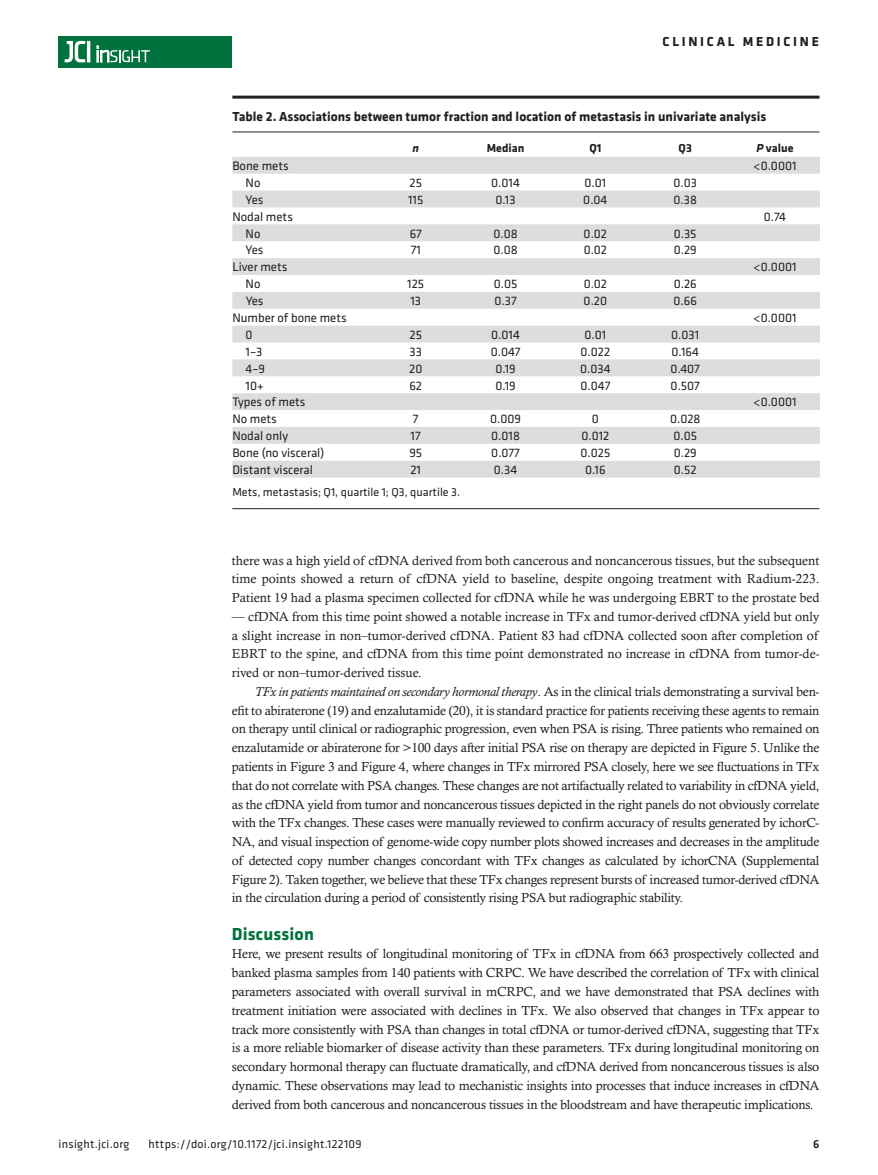
<style>
.page{position:relative;width:878px;height:1175px;background:#fff}
.page>*{position:absolute;margin:0;border:0;box-sizing:border-box;transform-origin:0 0}
.t1{font:700 18px "Klavika";letter-spacing:.01em;color:#00723e}
.t2{font:700 13.5px "Klavika Basic";color:#231f20}
.t3{font:700 13.5px "Klavika Basic";letter-spacing:.2em;color:#231f20}
.t4{font:13.2px/18.8px "Calisto MT Std";letter-spacing:-.015em;color:#231f20;text-align:justify}
.t5{font:12.75px "Klavika";color:#231f20}
.t6{font:12px "Klavika Basic";letter-spacing:.025em;color:#231f20}
.t7{font:12px "Klavika Basic";color:#231f20}
.t8{font:700 12px "Klavika";color:#231f20}
.t9{font:500 12px "Klavika Basic";color:#231f20}
.t10{font:italic 700 12px "Klavika";color:#231f20}
.s1{font-style:italic}
</style>
<div class="page">
<div style="left:59px;top:36px;width:173px;height:31px;background:#00723e"></div>
<hr style="left:87px;top:41px;width:3px;height:21px;background:#fff">
<svg style="left:64px;top:41px;width:21px;height:22px"></svg>
<svg style="left:97px;top:46px;width:53px;height:16px"></svg>
<hr style="left:232px;top:96px;width:587px;height:3px;background:#231f20">
<hr style="left:232px;top:132px;width:587px;height:1px;background:#231f20">
<hr style="left:232px;top:508px;width:587px;height:1px;background:#231f20">
<svg style="left:232px;top:157px;width:587px;height:320px;fill:#dfe0e2"></svg>
<p class="t3" style="left:662px;top:32px;width:158px">CLINICAL MEDICINE</p>
<p class="t2" style="left:232px;top:107px;width:535px">Table 2. Associations between tumor fraction and location of metastasis in univariate analysis</p>
<p class="t10" style="left:412px;top:139px;width:8px">n</p>
<p class="t8" style="left:487px;top:139px;width:39px">Median</p>
<p class="t8" style="left:589px;top:139px;width:14px">Q1</p>
<p class="t8" style="left:678px;top:139px;width:15px">Q3</p>
<p class="t8" style="left:756px;top:139px;width:39px"><span class="s1">P</span> value</p>
<p class="t5" style="left:232px;top:157px;width:58px">Bone mets</p>
<p class="t5" style="left:753px;top:157px;width:44px">&lt;0.0001</p>
<p class="t5" style="left:246px;top:174px;width:16px">No</p>
<p class="t5" style="left:409px;top:174px;width:14px">25</p>
<p class="t5" style="left:491px;top:174px;width:30px">0.014</p>
<p class="t5" style="left:584px;top:174px;width:23px">0.01</p>
<p class="t5" style="left:673px;top:174px;width:25px">0.03</p>
<p class="t5" style="left:246px;top:191px;width:19px">Yes</p>
<p class="t5" style="left:408px;top:191px;width:17px">115</p>
<p class="t5" style="left:495px;top:191px;width:22px">0.13</p>
<p class="t5" style="left:583px;top:191px;width:26px">0.04</p>
<p class="t5" style="left:673px;top:191px;width:25px">0.38</p>
<p class="t5" style="left:232px;top:208px;width:62px">Nodal mets</p>
<p class="t5" style="left:763px;top:208px;width:24px">0.74</p>
<p class="t5" style="left:245px;top:225px;width:16px">No</p>
<p class="t5" style="left:409px;top:225px;width:14px">67</p>
<p class="t5" style="left:493px;top:225px;width:26px">0.08</p>
<p class="t5" style="left:583px;top:225px;width:25px">0.02</p>
<p class="t5" style="left:673px;top:225px;width:24px">0.35</p>
<p class="t5" style="left:246px;top:242px;width:19px">Yes</p>
<p class="t5" style="left:410px;top:242px;width:12px">71</p>
<p class="t5" style="left:493px;top:242px;width:26px">0.08</p>
<p class="t5" style="left:583px;top:242px;width:25px">0.02</p>
<p class="t5" style="left:673px;top:242px;width:25px">0.29</p>
<p class="t5" style="left:232px;top:259px;width:56px">Liver mets</p>
<p class="t5" style="left:753px;top:259px;width:44px">&lt;0.0001</p>
<p class="t5" style="left:246px;top:276px;width:16px">No</p>
<p class="t5" style="left:407px;top:276px;width:18px">125</p>
<p class="t5" style="left:494px;top:276px;width:25px">0.05</p>
<p class="t5" style="left:583px;top:276px;width:25px">0.02</p>
<p class="t5" style="left:673px;top:276px;width:25px">0.26</p>
<p class="t5" style="left:246px;top:292px;width:19px">Yes</p>
<p class="t5" style="left:410px;top:292px;width:12px">13</p>
<p class="t5" style="left:494px;top:292px;width:24px">0.37</p>
<p class="t5" style="left:583px;top:292px;width:25px">0.20</p>
<p class="t5" style="left:673px;top:292px;width:25px">0.66</p>
<p class="t5" style="left:232px;top:309px;width:116px">Number of bone mets</p>
<p class="t5" style="left:753px;top:309px;width:44px">&lt;0.0001</p>
<p class="t5" style="left:246px;top:326px;width:9px">0</p>
<p class="t5" style="left:409px;top:326px;width:14px">25</p>
<p class="t5" style="left:491px;top:326px;width:30px">0.014</p>
<p class="t5" style="left:584px;top:326px;width:23px">0.01</p>
<p class="t5" style="left:671px;top:326px;width:29px">0.031</p>
<p class="t5" style="left:246px;top:343px;width:18px">1–3</p>
<p class="t5" style="left:409px;top:343px;width:14px">33</p>
<p class="t5" style="left:490px;top:343px;width:31px">0.047</p>
<p class="t5" style="left:580px;top:343px;width:31px">0.022</p>
<p class="t5" style="left:671px;top:343px;width:29px">0.164</p>
<p class="t5" style="left:246px;top:360px;width:21px">4–9</p>
<p class="t5" style="left:409px;top:360px;width:15px">20</p>
<p class="t5" style="left:495px;top:360px;width:22px">0.19</p>
<p class="t5" style="left:580px;top:360px;width:32px">0.034</p>
<p class="t5" style="left:670px;top:360px;width:31px">0.407</p>
<p class="t5" style="left:246px;top:377px;width:20px">10+</p>
<p class="t5" style="left:409px;top:377px;width:14px">62</p>
<p class="t5" style="left:495px;top:377px;width:22px">0.19</p>
<p class="t5" style="left:580px;top:377px;width:31px">0.047</p>
<p class="t5" style="left:670px;top:377px;width:31px">0.507</p>
<p class="t5" style="left:232px;top:394px;width:75px">Types of mets</p>
<p class="t5" style="left:753px;top:394px;width:44px">&lt;0.0001</p>
<p class="t5" style="left:232px;top:411px;width:46px">No mets</p>
<p class="t5" style="left:413px;top:411px;width:7px">7</p>
<p class="t5" style="left:490px;top:411px;width:32px">0.009</p>
<p class="t5" style="left:592px;top:411px;width:9px">0</p>
<p class="t5" style="left:670px;top:411px;width:32px">0.028</p>
<p class="t5" style="left:232px;top:427px;width:57px">Nodal only</p>
<p class="t5" style="left:410px;top:427px;width:12px">17</p>
<p class="t5" style="left:491px;top:427px;width:30px">0.018</p>
<p class="t5" style="left:581px;top:427px;width:29px">0.012</p>
<p class="t5" style="left:673px;top:427px;width:25px">0.05</p>
<p class="t5" style="left:232px;top:444px;width:93px">Bone (no visceral)</p>
<p class="t5" style="left:409px;top:444px;width:14px">95</p>
<p class="t5" style="left:491px;top:444px;width:30px">0.077</p>
<p class="t5" style="left:580px;top:444px;width:31px">0.025</p>
<p class="t5" style="left:673px;top:444px;width:25px">0.29</p>
<p class="t5" style="left:232px;top:461px;width:82px">Distant visceral</p>
<p class="t5" style="left:410px;top:461px;width:12px">21</p>
<p class="t5" style="left:494px;top:461px;width:25px">0.34</p>
<p class="t5" style="left:585px;top:461px;width:22px">0.16</p>
<p class="t5" style="left:673px;top:461px;width:24px">0.52</p>
<p class="t7" style="left:232px;top:484px;width:229px">Mets, metastasis; Q1, quartile 1; Q3, quartile 3.</p>
<p class="t4" style="left:232px;top:550px;width:589px">there was a high yield of cfDNA derived from both cancerous and noncancerous tissues, but the subsequent time points showed a return of cfDNA yield to baseline, despite ongoing treatment with Radium-223.<br>Patient 19 had a plasma specimen collected for cfDNA while he was undergoing EBRT to the prostate bed</p>
<p class="t4" style="left:232px;top:607px;width:589px">— cfDNA from this time point showed a notable increase in TFx and tumor-derived cfDNA yield but only a slight increase in non–tumor-derived cfDNA. Patient 83 had cfDNA collected soon after completion of EBRT to the spine, and cfDNA from this time point demonstrated no increase in cfDNA from tumor-de&shy;rived or non–tumor-derived tissue.</p>
<p class="t4" style="left:232px;top:682px;width:589px;text-indent:22px"><span class="s1">TFx in patients maintained on secondary hormonal therapy</span>. As in the clinical trials demonstrating a survival ben&shy;efit to abiraterone (19) and enzalutamide (20), it is standard practice for patients receiving these agents to remain on therapy until clinical or radiographic progression, even when PSA is rising. Three patients who remained on enzalutamide or abiraterone for &gt;100 days after initial PSA rise on therapy are depicted in Figure 5. Unlike the patients in Figure 3 and Figure 4, where changes in TFx mirrored PSA closely, here we see fluctuations in TFx that do not correlate with PSA changes. These changes are not artifactually related to variability in cfDNA yield, as the cfDNA yield from tumor and noncancerous tissues depicted in the right panels do not obviously correlate with the TFx changes. These cases were manually reviewed to confirm accuracy of results generated by ichorC-NA, and visual inspection of genome-wide copy number plots showed increases and decreases in the amplitude of detected copy number changes concordant with TFx changes as calculated by ichorCNA (Supplemental Figure 2). Taken together, we believe that these TFx changes represent bursts of increased tumor-derived cfDNA in the circulation during a period of consistently rising PSA but radiographic stability.</p>
<h1 class="t1" style="left:232px;top:920px;width:84px">Discussion</h1>
<p class="t4" style="left:232px;top:944px;width:589px">Here, we present results of longitudinal monitoring of TFx in cfDNA from 663 prospectively collected and banked plasma samples from 140 patients with CRPC. We have described the correlation of TFx with clinical parameters associated with overall survival in mCRPC, and we have demonstrated that PSA declines with treatment initiation were associated with declines in TFx. We also observed that changes in TFx appear to track more consistently with PSA than changes in total cfDNA or tumor-derived cfDNA, suggesting that TFx is a more reliable biomarker of disease activity than these parameters. TFx during longitudinal monitoring on secondary hormonal therapy can fluctuate dramatically, and cfDNA derived from noncancerous tissues is also dynamic. These observations may lead to mechanistic insights into processes that induce increases in cfDNA derived from both cancerous and noncancerous tissues in the bloodstream and have therapeutic implications.</p>
<p class="t6" style="left:58px;top:1135px;width:72px">insight.jci.org</p>
<p class="t6" style="left:148px;top:1135px;width:215px">https://doi.org/10.1172/jci.insight.122109</p>
<p class="t9" style="left:813px;top:1135px;width:8px">6</p>
</div>
